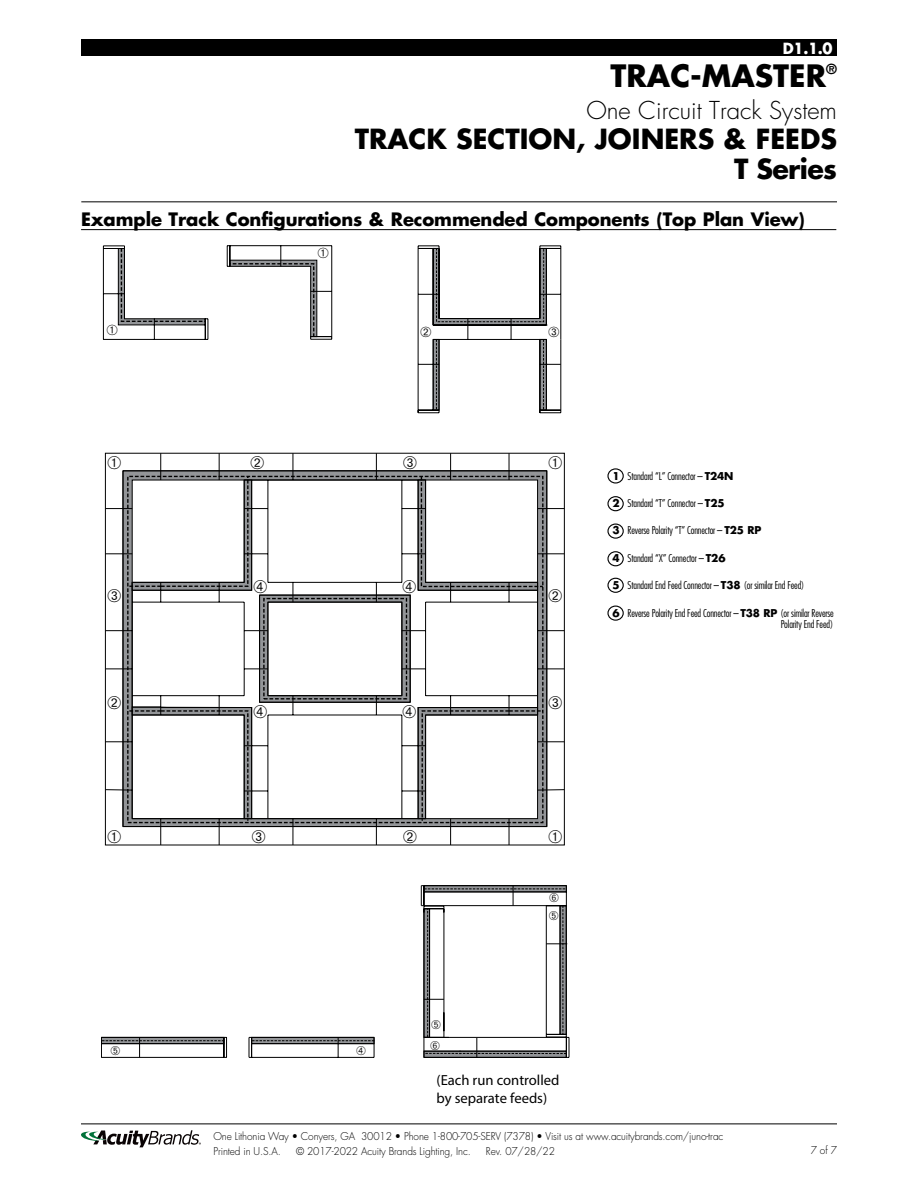
<style>
.page{position:relative;width:918px;height:1188px;background:#fff}
.page>*{position:absolute;margin:0;border:0;box-sizing:border-box;transform-origin:0 0}
.t1{font:700 30px "Futura Std";color:#000}
.t2{font:700 27px/30.3px "Futura Std";color:#000;text-align:right}
.t3{font:300 24px "Futura Std";color:#000}
.t4{font:700 18px "Futura Std";letter-spacing:-.005em;color:#000}
.t5{font:700 15px "Futura Std";color:#fff}
.t6{font:14.7px/17.5px "Myriad Pro";color:#000}
.t7{font:700 13.5px "Futura Std";color:#000}
.t8{font:300 condensed 10.5px/11.7px "Futura Std";letter-spacing:-.015em;color:#000;text-align:right}
.t9{font:300 10.5px/14.1px "Futura Std";letter-spacing:-.01em;color:#000;scale:.96 1}
.s1{font-weight:700;font-stretch:normal}
</style>
<div class="page">
<svg style="left:81px;top:1130px;width:120px;height:17px"></svg>
<hr style="left:81px;top:1124px;width:756px;height:1px;background:#000">
<div style="left:81px;top:39px;width:756px;height:17px;background:#000"></div>
<hr style="left:81px;top:229px;width:755px;height:1px;background:#000">
<div style="left:607px;top:496px;width:17px;height:15px;border:1px solid #000;border-radius:50%"></div>
<div style="left:607px;top:524px;width:17px;height:15px;border:1px solid #000;border-radius:50%"></div>
<div style="left:607px;top:551px;width:17px;height:15px;border:1px solid #000;border-radius:50%"></div>
<div style="left:607px;top:468px;width:17px;height:16px;border:1px solid #000;border-radius:50%"></div>
<div style="left:607px;top:578px;width:17px;height:15px;border:1px solid #000;border-radius:50%"></div>
<div style="left:607px;top:606px;width:17px;height:15px;border:1px solid #000;border-radius:50%"></div>
<hr style="left:81px;top:201px;width:756px;height:1px;background:#000">
<svg style="left:104px;top:452px;width:461px;height:394px"></svg>
<svg style="left:126px;top:475px;width:418px;height:349px;background:#727476"></svg>
<svg style="left:259px;top:245px;width:303px;height:458px"></svg>
<hr style="left:560px;top:339px;width:1px;height:71px;background:#000">
<svg style="left:108px;top:456px;width:13px;height:13px"></svg>
<svg style="left:549px;top:456px;width:13px;height:13px"></svg>
<svg style="left:108px;top:830px;width:13px;height:13px"></svg>
<svg style="left:549px;top:830px;width:13px;height:13px"></svg>
<svg style="left:421px;top:248px;width:138px;height:162px"></svg>
<svg style="left:549px;top:589px;width:13px;height:13px"></svg>
<svg style="left:251px;top:456px;width:13px;height:13px"></svg>
<svg style="left:108px;top:696px;width:13px;height:14px"></svg>
<svg style="left:403px;top:830px;width:14px;height:13px"></svg>
<svg style="left:549px;top:696px;width:13px;height:14px"></svg>
<svg style="left:403px;top:456px;width:14px;height:13px"></svg>
<svg style="left:252px;top:830px;width:13px;height:13px"></svg>
<svg style="left:108px;top:589px;width:13px;height:13px"></svg>
<svg style="left:131px;top:479px;width:407px;height:341px"></svg>
<svg style="left:228px;top:248px;width:101px;height:90px"></svg>
<svg style="left:102px;top:245px;width:107px;height:95px"></svg>
<svg style="left:249px;top:1037px;width:126px;height:21px"></svg>
<svg style="left:101px;top:1037px;width:126px;height:21px"></svg>
<svg style="left:421px;top:885px;width:149px;height:173px"></svg>
<h3 class="t5" style="left:783px;top:38px;width:51px">D1.1.0</h3>
<h1 class="t1" style="left:611px;top:56px;width:217px">TRAC-MASTER</h1>
<p class="t7" style="left:826px;top:60px;width:12px">®</p>
<h3 class="t3" style="left:586px;top:96px;width:252px">One Circuit Track System</h3>
<h2 class="t2" style="left:355px;top:123px;width:484px">TRACK SECTION, JOINERS &amp; FEEDS<br>T Series</h2>
<h3 class="t4" style="left:81px;top:207px;width:725px">Example Track Configurations &amp; Recommended Components (Top Plan View)</h3>
<p class="t8" style="left:613px;top:470px;width:122px"><span class="s1">1</span> Standard “L” Connector – <span class="s1">T24N</span></p>
<p class="t8" style="left:613px;top:497px;width:113px"><span class="s1">2</span> Standard “T” Connector – <span class="s1">T25</span></p>
<p class="t8" style="left:613px;top:525px;width:150px"><span class="s1">3</span> Reverse Polarity “T” Connector – <span class="s1">T25 RP</span></p>
<p class="t8" style="left:613px;top:552px;width:114px"><span class="s1">4</span> Standard “X” Connector – <span class="s1">T26</span></p>
<p class="t8" style="left:613px;top:580px;width:193px"><span class="s1">5</span> Standard End Feed Connector – <span class="s1">T38</span> (or similar End Feed)</p>
<p class="t8" style="left:613px;top:607px;width:223px"><span class="s1">6</span> Reverse Polarity End Feed Connector – <span class="s1">T38 RP</span> (or similar Reverse<br>Polarity End Feed)</p>
<h3 class="t6" style="left:437px;top:1071px;width:124px">(Each run controlled by separate feeds)</h3>
<p class="t9" style="left:213px;top:1130px;width:533px">One Lithonia Way • Conyers, GA 30012 • Phone 1-800-705-SERV (7378) • Visit us at www.acuitybrands.com/juno-trac<br>Printed in U.S.A.</p>
<p class="t9" style="left:296px;top:1144px;width:184px">© 2017-2022 Acuity Brands Lighting, Inc.</p>
<p class="t9" style="left:486px;top:1144px;width:73px">Rev. 07/28/22</p>
<p class="t9" style="left:811px;top:1144px;width:29px">7 of 7</p>
</div>
